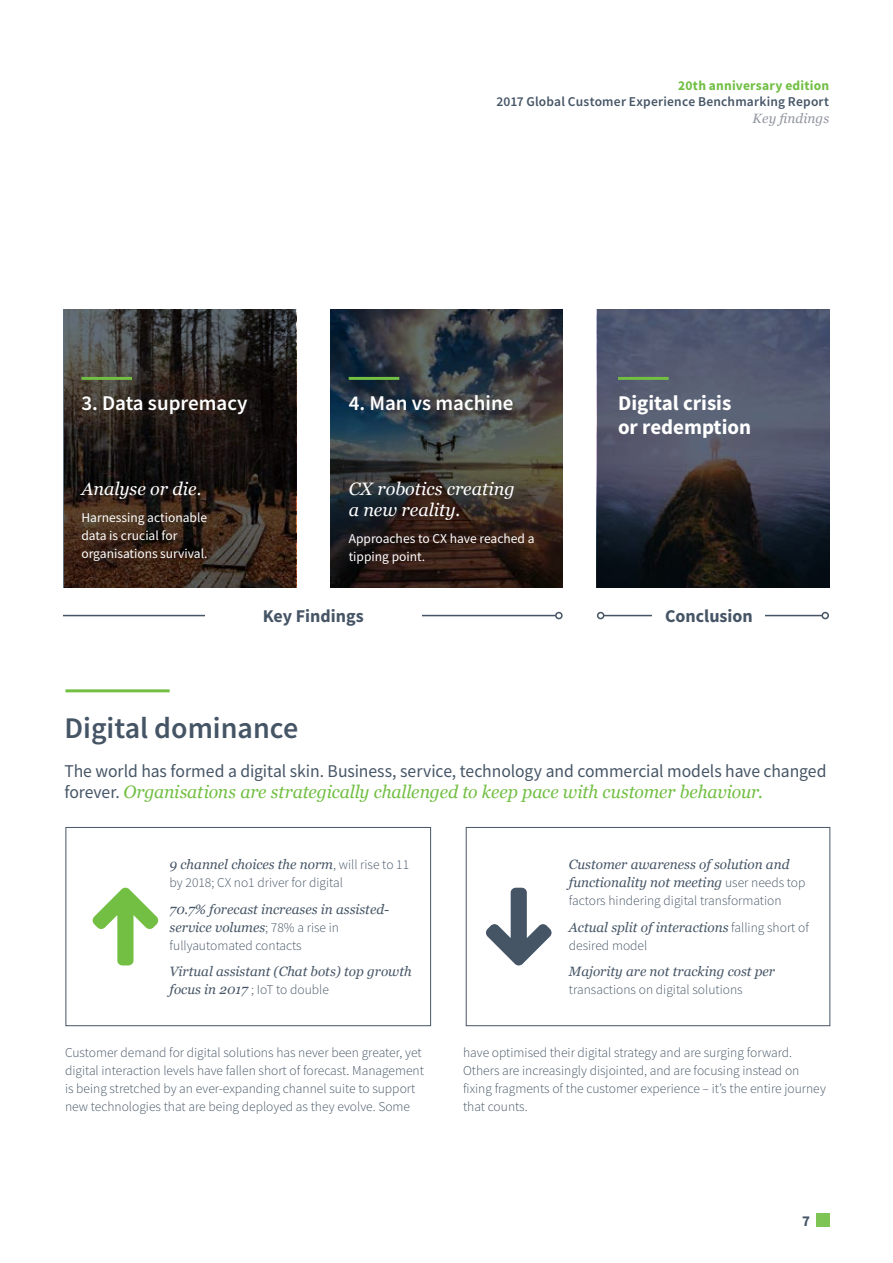
<style>
.page{position:relative;width:893px;height:1263px;background:#fff}
.page>*{position:absolute;margin:0;border:0;box-sizing:border-box;transform-origin:0 0}
.t1{font:600 30px "Source Sans Pro";color:#465566}
.t2{font:600 21px "Source Sans Pro";color:#fff}
.t3{font:700 21px/24px "Source Sans Pro";color:#fff}
.t4{font:18px "Source Sans Pro";letter-spacing:-.005em;color:#465566}
.t5{font:italic 18px "Georgia";letter-spacing:-.01em;color:#72bf44}
.t6{font:italic 18px/21px "Georgia";color:#fff}
.t7{font:700 18px "Source Sans Pro";color:#465566}
.t8{font:700 15px "Source Sans Pro";color:#465566}
.t9{font:300 13.5px/18px "Source Sans Pro";color:#465566}
.t10{font:italic 13.5px/18px "Georgia";color:#465566}
.t11{font:13.5px/18px "Source Sans Pro";color:#fff}
.t12{font:600 13.5px "Source Sans Pro";letter-spacing:.015em;color:#465566}
.t13{font:700 13.5px "Source Sans Pro";letter-spacing:.015em;color:#72bf44}
.t14{font:italic 13.5px "Georgia";letter-spacing:.005em;color:#9295a0}
.s1{font-family:"Source Sans Pro";font-style:normal;color:#465566}
.s2{font-family:"Source Sans Pro";font-weight:300;font-style:normal}
.s3{font-family:"Georgia";font-weight:400;font-style:italic}
</style>
<div class="page">
<svg style="left:597px;top:309px;width:232px;height:278px;background:#3d4251"></svg>
<svg style="left:64px;top:309px;width:232px;height:278px;background:#2e251f"></svg>
<svg style="left:330px;top:309px;width:233px;height:278px;background:#343334"></svg>
<div style="left:816px;top:1214px;width:13px;height:13px;background:#7ec454"></div>
<hr style="left:0;top:615px;width:556px;height:1px;background:#465566">
<div style="left:555px;top:612px;width:8px;height:7px;border:2px solid #465566;border-radius:50%"></div>
<div style="left:205px;top:609px;width:216px;height:13px;background:#fff"></div>
<div style="left:0;top:569px;width:63px;height:123px;background:#fff"></div>
<hr style="left:604px;top:615px;width:218px;height:1px;background:#465566">
<div style="left:597px;top:612px;width:7px;height:7px;border:2px solid #465566;border-radius:50%"></div>
<div style="left:821px;top:612px;width:8px;height:7px;border:2px solid #465566;border-radius:50%"></div>
<div style="left:653px;top:609px;width:112px;height:13px;background:#fff"></div>
<hr style="left:81px;top:377px;width:51px;height:3px;background:#72bf44">
<hr style="left:349px;top:377px;width:50px;height:3px;background:#72bf44">
<hr style="left:618px;top:377px;width:51px;height:3px;background:#72bf44">
<hr style="left:65px;top:689px;width:105px;height:3px;background:#72bf44">
<div style="left:66px;top:827px;width:365px;height:199px;border:1px solid #465566"></div>
<div style="left:466px;top:827px;width:364px;height:199px;border:1px solid #465566"></div>
<svg style="left:93px;top:888px;width:65px;height:77px"></svg>
<svg style="left:486px;top:888px;width:65px;height:77px"></svg>
<p class="t13" style="left:678px;top:76px;width:153px">20th anniversary edition</p>
<p class="t12" style="left:496px;top:93px;width:334px">2017 Global Customer Experience Benchmarking Report</p>
<p class="t14" style="left:753px;top:108px;width:78px">Key findings</p>
<h2 class="t2" style="left:81px;top:389px;width:168px">3. Data supremacy</h2>
<h2 class="t3" style="left:618px;top:391px;width:135px">Digital crisis or redemption</h2>
<h2 class="t2" style="left:349px;top:389px;width:166px">4. Man vs machine</h2>
<h3 class="t6" style="left:81px;top:478px;width:122px">Analyse or die.</h3>
<p class="t11" style="left:81px;top:508px;width:128px">Harnessing actionable data is crucial for organisations survival.</p>
<h3 class="t6" style="left:349px;top:478px;width:167px">CX robotics creating a new reality.</h3>
<p class="t11" style="left:349px;top:529px;width:187px">Approaches to CX have reached a tipping point.</p>
<h3 class="t7" style="left:263px;top:604px;width:102px">Key Findings</h3>
<h3 class="t7" style="left:665px;top:604px;width:89px">Conclusion</h3>
<h1 class="t1" style="left:64px;top:708px;width:235px">Digital dominance</h1>
<h3 class="t4" style="left:64px;top:760px;width:763px">The world has formed a digital skin. Business, service, technology and commercial models have changed</h3>
<h3 class="t5" style="left:64px;top:779px;width:700px"><span class="s1">forever.</span> Organisations are strategically challenged to keep pace with customer behaviour.</h3>
<p class="t10" style="left:170px;top:855px;width:241px">9 channel choices the norm<span class="s2">, will rise to 11</span></p>
<p class="t9" style="left:170px;top:874px;width:175px">by 2018; CX no1 driver for digital</p>
<p class="t10" style="left:170px;top:899px;width:221px">70.7% forecast increases in assisted&shy;service volumes<span class="s2">; 78% a rise in</span></p>
<p class="t9" style="left:170px;top:936px;width:134px">fullyautomated contacts</p>
<p class="t10" style="left:170px;top:962px;width:244px">Virtual assistant (Chat bots) top growth</p>
<p class="t9" style="left:170px;top:981px;width:161px"><span class="s3">focus in 2017</span> ; IoT to double</p>
<p class="t10" style="left:569px;top:855px;width:238px">Customer awareness of solution and functionality not meeting <span class="s2">user needs top</span></p>
<p class="t9" style="left:569px;top:892px;width:214px">factors hindering digital transformation</p>
<p class="t10" style="left:569px;top:917px;width:242px">Actual split of interactions <span class="s2">falling short of</span></p>
<p class="t9" style="left:569px;top:936px;width:80px">desired model</p>
<p class="t10" style="left:569px;top:962px;width:208px">Majority are not tracking cost per</p>
<p class="t9" style="left:569px;top:981px;width:175px">transactions on digital solutions</p>
<p class="t9" style="left:65px;top:1044px;width:360px">Customer demand for digital solutions has never been greater, yet digital interaction levels have fallen short of forecast. Management is being stretched by an ever-expanding channel suite to support new technologies that are being deployed as they evolve. Some</p>
<p class="t9" style="left:463px;top:1044px;width:364px">have optimised their digital strategy and are surging forward.<br>Others are increasingly disjointed, and are focusing instead on fixing fragments of the customer experience – it’s the entire journey that counts.</p>
<p class="t8" style="left:802px;top:1211px;width:9px">7</p>
</div>
